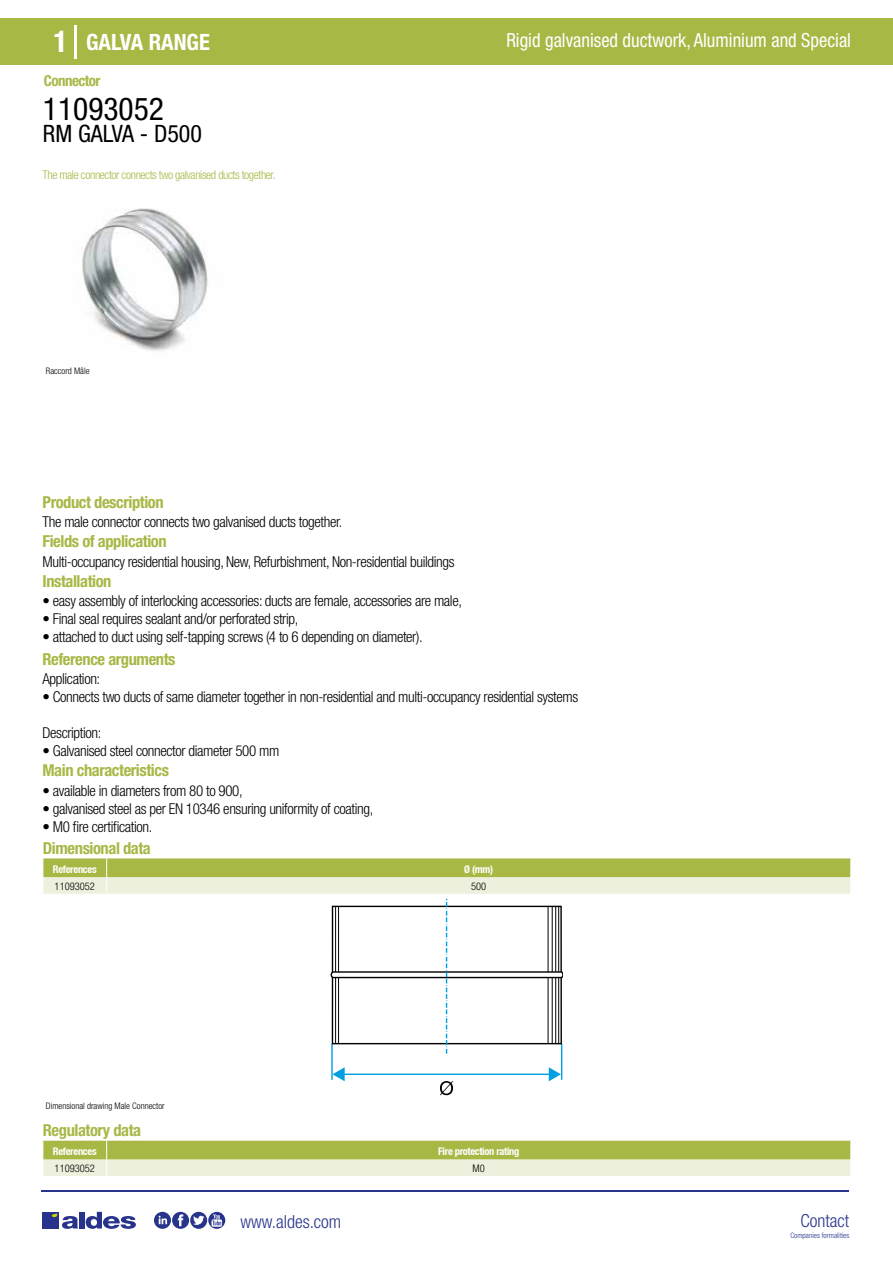
<style>
.page{position:relative;width:893px;height:1263px;background:#fff}
.page>*{position:absolute;margin:0;border:0;box-sizing:border-box;transform-origin:0 0}
.t1{font:condensed 31.5px "Helvetica Neue LT Std";color:#000}
.t2{font:condensed 24px "Helvetica Neue LT Std";color:#000}
.t3{font:700 condensed 22.5px "Helvetica Neue LT Std";color:#fff}
.t4{font:condensed 19.5px "Helvetica Neue LT Std";color:#fff;scale:.95 1}
.t5{font:300 condensed 18px "Helvetica Neue";color:#28348b}
.t6{font:700 condensed 16.5px "Helvetica Neue LT Std";letter-spacing:-.025em;color:#a9b745}
.t7{font:300 condensed 15px "Helvetica Neue LT Std";letter-spacing:-.025em;color:#000}
.t8{font:700 condensed 15px "Helvetica Neue LT Std";letter-spacing:-.035em;color:#a9b745}
.t9{font:300 condensed 12px "Helvetica Neue LT Std";letter-spacing:-.035em;color:#a9b745}
.t10{font:700 condensed 10.5px "Helvetica Neue";letter-spacing:-.03em;color:#fff}
.t11{font:300 condensed 10.5px "Helvetica Neue";color:#000}
.t12{font:300 condensed 9px "Helvetica Neue";color:#000}
.t13{font:300 condensed 7.5px "Helvetica Neue";color:#28348b}
.s1{font-size:30px}
</style>
<div class="page">
<div style="left:0;top:18px;width:893px;height:46px;background:#a9b745"></div>
<hr style="left:74px;top:25px;width:2px;height:33px;background:#fff">
<svg style="left:81px;top:208px;width:127px;height:143px"></svg>
<svg style="left:43px;top:1141px;width:808px;height:35px;background:#c9d28d"></svg>
<hr style="left:561px;top:1043px;width:1px;height:37px;background:#009fe3">
<hr style="left:331px;top:1043px;width:2px;height:37px;background:#009fe3">
<svg style="left:440px;top:1081px;width:13px;height:14px"></svg>
<svg style="left:43px;top:858px;width:808px;height:196px"></svg>
<hr style="left:339px;top:1073px;width:213px;height:2px;background:#009fe3">
<svg style="left:549px;top:1067px;width:12px;height:14px"></svg>
<svg style="left:333px;top:1067px;width:12px;height:14px"></svg>
<hr style="left:41px;top:1190px;width:808px;height:1px;background:#28348b">
<svg style="left:154px;top:1212px;width:71px;height:17px"></svg>
<div style="left:42px;top:1212px;width:17px;height:16px;background:#28348b"></div>
<div style="left:79px;top:1212px;width:5px;height:16px;background:#28348b"></div>
<svg style="left:86px;top:1212px;width:50px;height:17px"></svg>
<svg style="left:52px;top:1213px;width:26px;height:16px"></svg>
<h3 class="t3" style="left:54px;top:28px;width:158px"><span class="s1">1</span> GALVA RANGE</h3>
<h3 class="t4" style="left:506px;top:29px;width:364px">Rigid galvanised ductwork, Aluminium and Special</h3>
<p class="t8" style="left:44px;top:71px;width:58px">Connector</p>
<h1 class="t1" style="left:43px;top:91px;width:122px">11093052</h1>
<h2 class="t2" style="left:43px;top:120px;width:160px">RM GALVA - D500</h2>
<p class="t9" style="left:43px;top:167px;width:235px">The male connector connects two galvanised ducts together.</p>
<p class="t12" style="left:46px;top:365px;width:45px">Raccord Mâle</p>
<p class="t12" style="left:46px;top:365px;width:52px">Male Connector</p>
<p class="t6" style="left:43px;top:492px;width:123px">Product description</p>
<p class="t6" style="left:43px;top:531px;width:126px">Fields of application</p>
<p class="t6" style="left:43px;top:571px;width:70px">Installation</p>
<p class="t7" style="left:43px;top:513px;width:301px">The male connector connects two galvanised ducts together.</p>
<p class="t7" style="left:43px;top:553px;width:413px">Multi-occupancy residential housing, New, Refurbishment, Non-residential buildings</p>
<p class="t7" style="left:43px;top:592px;width:421px">• easy assembly of interlocking accessories: ducts are female, accessories are male,</p>
<p class="t7" style="left:43px;top:610px;width:257px">• Final seal requires sealant and/or perforated strip,</p>
<p class="t7" style="left:43px;top:628px;width:382px">• attached to duct using self-tapping screws (4 to 6 depending on diameter).</p>
<p class="t6" style="left:43px;top:649px;width:135px">Reference arguments</p>
<p class="t7" style="left:43px;top:670px;width:59px">Application:</p>
<p class="t7" style="left:43px;top:688px;width:537px">• Connects two ducts of same diameter together in non-residential and multi-occupancy residential systems</p>
<p class="t7" style="left:43px;top:724px;width:60px">Description:</p>
<p class="t7" style="left:43px;top:742px;width:238px">• Galvanised steel connector diameter 500 mm</p>
<p class="t6" style="left:43px;top:760px;width:128px">Main characteristics</p>
<p class="t7" style="left:43px;top:782px;width:202px">• available in diameters from 80 to 900,</p>
<p class="t7" style="left:43px;top:800px;width:332px">• galvanised steel as per EN 10346 ensuring uniformity of coating,</p>
<p class="t7" style="left:43px;top:818px;width:111px">• M0 fire certification.</p>
<p class="t6" style="left:43px;top:838px;width:109px">Dimensional data</p>
<p class="t10" style="left:53px;top:863px;width:45px">References</p>
<p class="t10" style="left:464px;top:863px;width:30px">Ø (mm)</p>
<p class="t11" style="left:55px;top:880px;width:42px">11093052</p>
<p class="t11" style="left:471px;top:880px;width:17px">500</p>
<p class="t12" style="left:46px;top:1101px;width:120px">Dimensional drawing Male Connector</p>
<p class="t6" style="left:43px;top:1120px;width:100px">Regulatory data</p>
<p class="t10" style="left:53px;top:1145px;width:45px">References</p>
<p class="t10" style="left:438px;top:1145px;width:83px">Fire protection rating</p>
<p class="t11" style="left:55px;top:1162px;width:42px">11093052</p>
<p class="t11" style="left:473px;top:1162px;width:14px">M0</p>
<p class="t5" style="left:240px;top:1211px;width:102px">www.aldes.com</p>
<p class="t5" style="left:800px;top:1211px;width:50px">Contact</p>
<p class="t13" style="left:790px;top:1230px;width:60px">Companies formalities</p>
</div>
